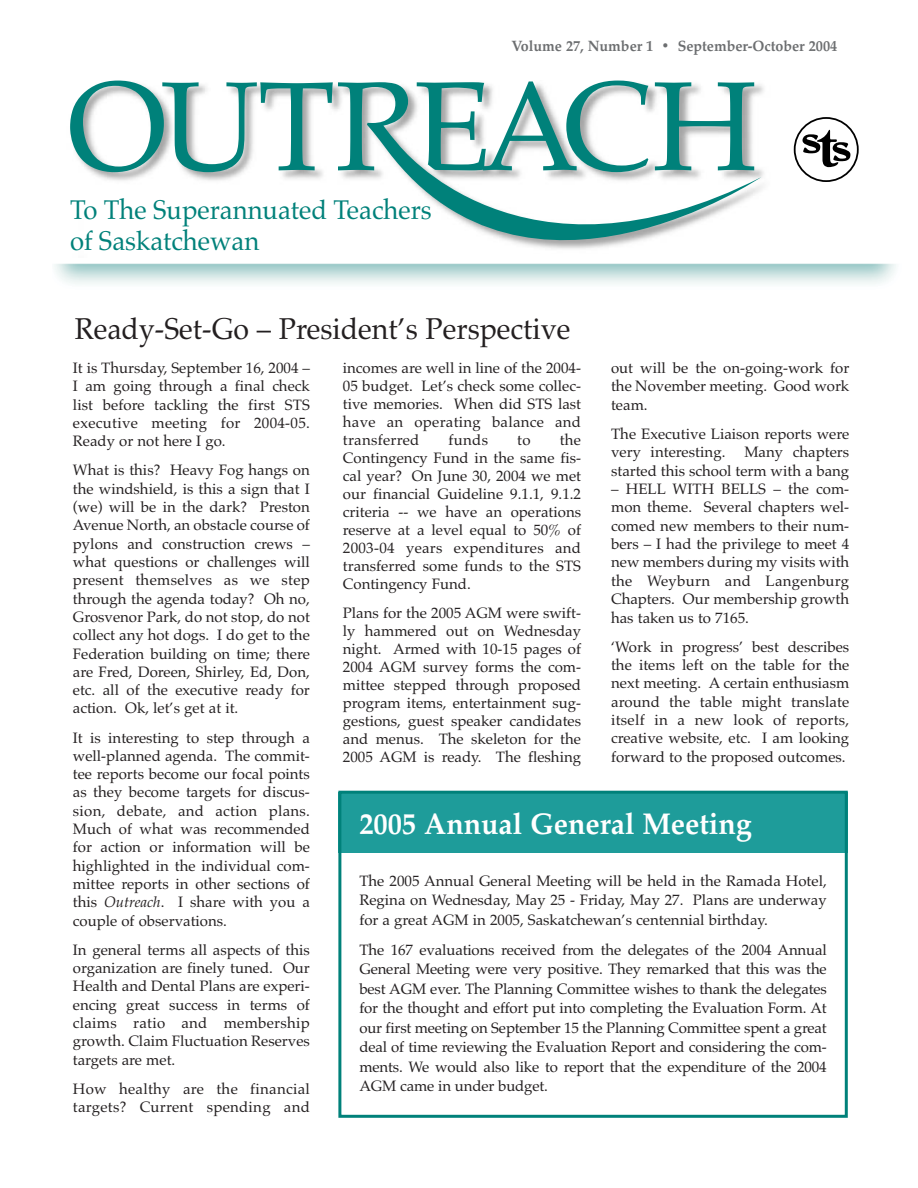
<style>
.page{position:relative;width:918px;height:1188px;background:#fff}
.page>*{position:absolute;margin:0;border:0;box-sizing:border-box;transform-origin:0 0}
.t1{font:30px "Palatino";color:#231f20;scale:.95 1}
.t2{font:700 30px "Palatino";color:#fff;scale:.95 1}
.t3{font:27px/31px "Palatino";color:#00817a;scale:.95 1}
.t4{font:15px/18.3px "Palatino";color:#231f20;text-align:justify}
.t5{font:15px/18.3px "Palatino";letter-spacing:.02em;color:#231f20}
.t6{font:700 15px "Palatino";color:#6c6e70;scale:.95 1}
.s1{font-style:italic}
</style>
<div class="page">
<div style="left:338px;top:792px;width:510px;height:61px;background:#1e9c9a"></div>
<div style="left:338px;top:791px;width:510px;height:327px;border:3px solid #00817a"></div>
<img style="left:91px;top:80px;width:719px;height:109px">
<svg style="left:70px;top:81px;width:263px;height:91px"></svg>
<svg style="left:338px;top:82px;width:423px;height:167px"></svg>
<div style="left:794px;top:117px;width:65px;height:65px;border:2px solid #000;border-radius:50%"></div>
<svg style="left:803px;top:130px;width:47px;height:37px"></svg>
<h2 class="t3" style="left:70px;top:198px;width:382px">To The Superannuated Teachers of Saskatchewan</h2>
<p class="t6" style="left:511px;top:40px;width:344px">Volume 27, Number 1 • September-October 2004</p>
<h1 class="t1" style="left:75px;top:317px;width:523px">Ready-Set-Go – President’s Perspective</h1>
<p class="t4" style="left:73px;top:361px;width:239px">It is Thursday, September 16, 2004 – I am going through a final check list before tackling the first STS executive meeting for 2004-05.<br>Ready or not here I go.</p>
<p class="t4" style="left:73px;top:463px;width:239px">What is this? Heavy Fog hangs on the windshield, is this a sign that I (we) will be in the dark? Preston Avenue North, an obstacle course of pylons and construction crews – what questions or challenges will present themselves as we step through the agenda today? Oh no, Grosvenor Park, do not stop, do not collect any hot dogs. I do get to the Federation building on time; there are Fred, Doreen, Shirley, Ed, Don, etc. all of the executive ready for action. Ok, let’s get at it.</p>
<p class="t4" style="left:73px;top:730px;width:239px">It is interesting to step through a well-planned agenda. The commit&shy;tee reports become our focal points as they become targets for discus&shy;sion, debate, and action plans.<br>Much of what was recommended for action or information will be highlighted in the individual com&shy;mittee reports in other sections of this <span class="s1">Outreach</span>. I share with you a couple of observations.</p>
<p class="t4" style="left:73px;top:942px;width:239px">In general terms all aspects of this organization are finely tuned. Our Health and Dental Plans are experi&shy;encing great success in terms of claims ratio and membership growth. Claim Fluctuation Reserves targets are met.</p>
<p class="t5" style="left:73px;top:1081px;width:238px">How healthy are the financial targets? Current spending and</p>
<p class="t4" style="left:343px;top:361px;width:240px">incomes are well in line of the 2004- 05 budget. Let’s check some collec&shy;tive memories. When did STS last have an operating balance and transferred</p>
<p class="t4" style="left:343px;top:433px;width:240px;text-indent:217px">the Contingency Fund in the same fis&shy;cal year? On June 30, 2004 we met our financial Guideline 9.1.1, 9.1.2 criteria -- we have an operations reserve at a level equal to 50% of 2003-04 years expenditures and transferred some funds to the STS Contingency Fund.</p>
<p class="t4" style="left:343px;top:605px;width:240px">Plans for the 2005 AGM were swift&shy;ly hammered out on Wednesday night. Armed with 10-15 pages of 2004 AGM survey forms the com&shy;mittee stepped through proposed program items, entertainment sug&shy;gestions, guest speaker candidates and menus. The skeleton for the 2005 AGM is ready. The fleshing</p>
<p class="t4" style="left:449px;top:433px;width:41px">funds</p>
<p class="t4" style="left:517px;top:433px;width:15px">to</p>
<p class="t4" style="left:611px;top:361px;width:240px">out will be the on-going-work for the November meeting. Good work team.</p>
<p class="t4" style="left:611px;top:426px;width:240px">The Executive Liaison reports were very interesting.</p>
<p class="t4" style="left:611px;top:445px;width:240px;text-align:right">Many chapters<br>started this school term with a bang</p>
<p class="t4" style="left:611px;top:481px;width:240px">– HELL WITH BELLS – the com&shy;mon theme. Several chapters wel&shy;comed new members to their num&shy;bers – I had the privilege to meet 4 new members during my visits with the Weyburn and Langenburg Chapters. Our membership growth has taken us to 7165.</p>
<p class="t4" style="left:611px;top:639px;width:240px">‘Work in progress’ best describes the items left on the table for the next meeting. A certain enthusiasm around the table might translate itself in a new look of reports, creative website, etc. I am looking forward to the proposed outcomes.</p>
<h1 class="t2" style="left:359px;top:812px;width:414px">2005 Annual General Meeting</h1>
<p class="t4" style="left:359px;top:872px;width:469px;line-height:19.5px">The 2005 Annual General Meeting will be held in the Ramada Hotel, Regina on Wednesday, May 25 - Friday, May 27. Plans are underway for a great AGM in 2005, Saskatchewan’s centennial birthday.</p>
<p class="t4" style="left:359px;top:942px;width:469px;line-height:19.5px">The 167 evaluations received from the delegates of the 2004 Annual General Meeting were very positive. They remarked that this was the best AGM ever. The Planning Committee wishes to thank the delegates for the thought and effort put into completing the Evaluation Form. At our first meeting on September 15 the Planning Committee spent a great deal of time reviewing the Evaluation Report and considering the com&shy;ments. We would also like to report that the expenditure of the 2004<br>AGM came in under budget.</p>
</div>
